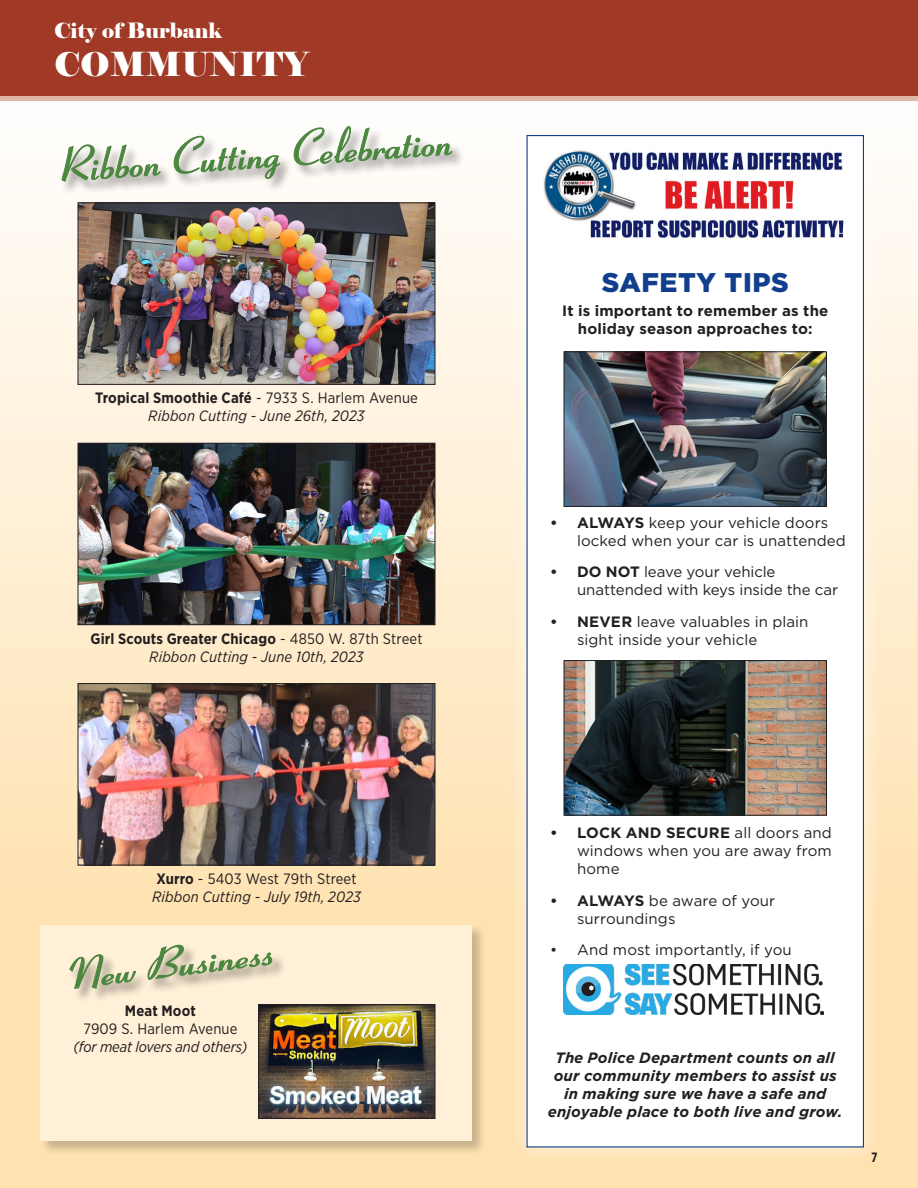
<style>
.page{position:relative;width:918px;height:1188px;background:#fff}
.page>*{position:absolute;margin:0;border:0;box-sizing:border-box;transform-origin:0 0}
.t1{font:33px "Elephant";color:#fff}
.t2{font:900 27px "Gotham";letter-spacing:.02em;color:#113f8e}
.t3{font:21px "Elephant";color:#fff}
.t4{font:15px/18px "Gotham";letter-spacing:.005em;color:#231f20}
.t5{font:italic 15px/18px "Gotham Narrow";letter-spacing:.01em;color:#231f20;text-align:center}
.t6{font:italic 700 15px/18px "Gotham";letter-spacing:.01em;color:#231f20;text-align:center}
.t7{font:700 15px/18px "Gotham";letter-spacing:.01em;color:#231f20;text-align:center}
.t8{font:italic 15px "Gotham Narrow";letter-spacing:-.01em;color:#231f20}
.t9{font:15px "Gotham Narrow";letter-spacing:.01em;color:#231f20}
.t10{font:700 15px "Gotham Narrow";letter-spacing:.01em;color:#231f20}
.t11{font:700 13.5px "Gotham X Narrow";color:#231f20}
.s1{font-weight:700;font-style:normal}
.s2{font-style:normal}
.s3{font-weight:700}
</style>
<div class="page">
<div style="left:0;top:0;width:918px;height:1188px;background:linear-gradient(to bottom,#fff,#ffdda2)"></div>
<div style="left:39px;top:924px;width:448px;height:231px;background:#231f20;opacity:.5"></div>
<div style="left:40px;top:925px;width:432px;height:216px;background:#fff0d7"></div>
<div style="left:508px;top:117px;width:375px;height:1049px;background:#fff;opacity:.75"></div>
<div style="left:527px;top:136px;width:336px;height:1011px;background:#fff"></div>
<img style="left:544px;top:150px;width:300px;height:88px">
<div style="left:61px;top:126px;width:405px;height:69px;background:#231f20;opacity:.5"></div>
<svg style="left:61px;top:107px;width:392px;height:92px"></svg>
<img style="left:566px;top:353px;width:259px;height:152px">
<div style="left:564px;top:351px;width:263px;height:156px;border:1px solid #231f20"></div>
<img style="left:566px;top:662px;width:259px;height:152px">
<div style="left:564px;top:660px;width:263px;height:156px;border:1px solid #231f20"></div>
<div style="left:0;top:0;width:918px;height:99px;background:#a03925"></div>
<hr style="left:0;top:97px;width:918px;height:4px;background:#e0b6a5">
<img style="left:80px;top:204px;width:353px;height:179px">
<div style="left:78px;top:202px;width:357px;height:183px;border:1px solid #231f20"></div>
<img style="left:80px;top:685px;width:353px;height:178px">
<div style="left:78px;top:683px;width:357px;height:182px;border:1px solid #231f20"></div>
<img style="left:80px;top:445px;width:353px;height:178px">
<div style="left:78px;top:443px;width:357px;height:182px;border:1px solid #231f20"></div>
<div style="left:69px;top:944px;width:217px;height:59px;background:#231f20;opacity:.5"></div>
<svg style="left:69px;top:944px;width:204px;height:55px"></svg>
<img style="left:260px;top:1006px;width:173px;height:111px">
<div style="left:258px;top:1004px;width:177px;height:115px;border:1px solid #231f20"></div>
<img style="left:564px;top:964px;width:260px;height:50px">
<h3 class="t3" style="left:54px;top:17px;width:169px">City of Burbank</h3>
<h1 class="t1" style="left:54px;top:44px;width:255px">COMMUNITY</h1>
<p class="t5" style="left:95px;top:389px;width:324px"><span class="s1">Tropical Smoothie Café</span> <span class="s2">- 7933 S. Harlem Avenue<br></span>Ribbon Cutting - June 26th, 2023</p>
<p class="t5" style="left:90px;top:629px;width:334px"><span class="s1">Girl Scouts Greater Chicago</span> <span class="s2">- 4850 W. 87th Street<br></span>Ribbon Cutting - June 10th, 2023</p>
<p class="t5" style="left:152px;top:870px;width:210px;text-align:left"><span class="s1">Xurro</span> <span class="s2">- 5403 West 79th Street<br></span>Ribbon Cutting - July 19th, 2023</p>
<p class="t10" style="left:125px;top:1001px;width:73px">Meat Moot</p>
<p class="t9" style="left:83px;top:1020px;width:156px">7909 S. Harlem Avenue</p>
<p class="t8" style="left:73px;top:1038px;width:175px">(for meat lovers and others)</p>
<h2 class="t2" style="left:602px;top:263px;width:188px">SAFETY TIPS</h2>
<p class="t7" style="left:562px;top:302px;width:268px">It is important to remember as the holiday season approaches to:</p>
<p class="t4" style="left:577px;top:513px;width:270px;text-indent:-27px"><span class="s3">• ALWAYS</span> keep your vehicle doors locked when your car is unattended</p>
<p class="t4" style="left:577px;top:563px;width:263px;text-indent:-27px"><span class="s3">• DO NOT</span> leave your vehicle unattended with keys inside the car</p>
<p class="t4" style="left:577px;top:612px;width:233px;text-indent:-27px"><span class="s3">• NEVER</span> leave valuables in plain sight inside your vehicle</p>
<p class="t4" style="left:577px;top:824px;width:256px;text-align:justify;text-indent:-27px"><span class="s3">• LOCK AND SECURE</span> all doors and windows when you are away from home</p>
<p class="t4" style="left:577px;top:891px;width:200px;text-indent:-27px"><span class="s3">• ALWAYS</span> be aware of your surroundings</p>
<p class="t4" style="left:550px;top:941px;width:243px">• And most importantly, if you</p>
<p class="t6" style="left:548px;top:1049px;width:296px">The Police Department counts on all our community members to assist us in making sure we have a safe and enjoyable place to both live and grow.</p>
<p class="t11" style="left:871px;top:1149px;width:8px">7</p>
</div>
